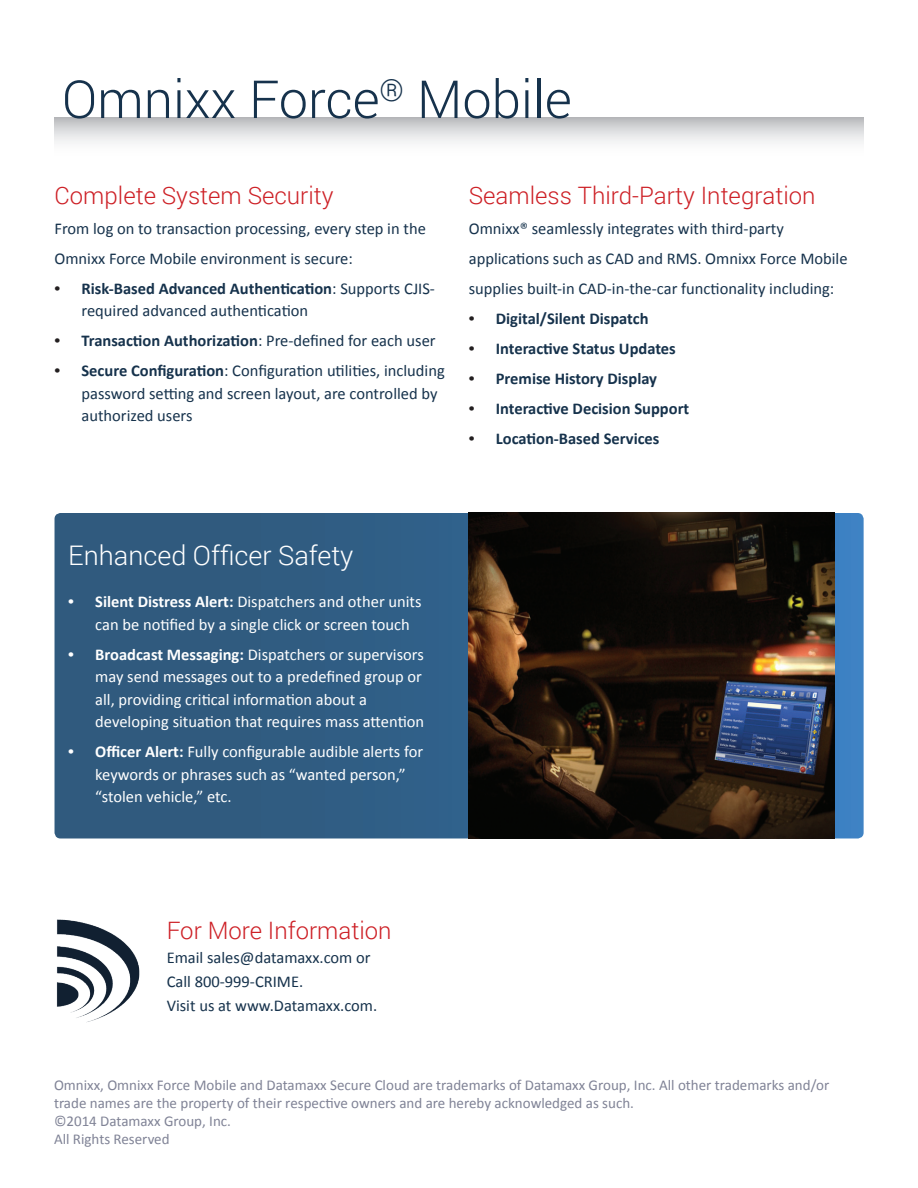
<style>
.page{position:relative;width:918px;height:1188px;background:#fff}
.page>*{position:absolute;margin:0;border:0;box-sizing:border-box;transform-origin:0 0}
.t1{font:300 52.5px "Roboto";color:#16324c}
.t2{font:300 27px "Roboto";color:#fff}
.t3{font:300 24px "Roboto";color:#cd2026}
.t4{font:16.5px/30px "Calibri";color:#16324c}
.t5{font:16.5px/22.5px "Calibri";color:#fff}
.t6{font:700 16.5px "Calibri";color:#16324c}
.t7{font:15px/18px "Calibri";color:#808396}
.s1{font-family:"Times New Roman";font-weight:700;color:#231f20}
.s2{font-weight:700}
.s3{font-family:"Times New Roman";color:#231f20}
.s4{font-weight:400}
.s5{font-family:"Times New Roman";font-weight:700}
</style>
<div class="page">
<div style="left:54px;top:117px;width:810px;height:44px;background:linear-gradient(to bottom,#c4c5c8,#fff)"></div>
<svg style="left:55px;top:513px;width:809px;height:325px;background:#305e85"></svg>
<img style="left:469px;top:513px;width:365px;height:325px">
<img style="left:56px;top:919px;width:84px;height:104px">
<h1 class="t1" style="left:62px;top:63px;width:511px">Omnixx Force<sup>®</sup> Mobile</h1>
<h3 class="t3" style="left:55px;top:178px;width:281px">Complete System Security</h3>
<p class="t4" style="left:55px;top:213px;width:373px">From log on to transaction processing, every step in the<br>Omnixx Force Mobile environment is secure:</p>
<p class="t4" style="left:82px;top:277px;width:355px;line-height:22.5px;text-indent:-27px"><span class="s1">•</span> <span class="s2">Risk-Based Advanced Authentication</span>: Supports CJIS&shy;required advanced authentication</p>
<p class="t6" style="left:55px;top:330px;width:383px"><span class="s3">•</span> Transaction Authorization<span class="s4">: Pre-defined for each user</span></p>
<p class="t4" style="left:82px;top:359px;width:365px;line-height:22.5px;text-indent:-27px"><span class="s1">•</span> <span class="s2">Secure Configuration</span>: Configuration utilities, including password setting and screen layout, are controlled by authorized users</p>
<h3 class="t3" style="left:469px;top:178px;width:348px">Seamless Third-Party Integration</h3>
<p class="t4" style="left:469px;top:213px;width:380px">Omnixx® seamlessly integrates with third-party applications such as CAD and RMS. Omnixx Force Mobile supplies built-in CAD-in-the-car functionality including:</p>
<p class="t6" style="left:469px;top:308px;width:181px"><span class="s3">•</span> Digital/Silent Dispatch</p>
<p class="t6" style="left:469px;top:338px;width:208px"><span class="s3">•</span> Interactive Status Updates</p>
<p class="t6" style="left:469px;top:368px;width:190px"><span class="s3">•</span> Premise History Display</p>
<p class="t6" style="left:469px;top:398px;width:222px"><span class="s3">•</span> Interactive Decision Support</p>
<p class="t6" style="left:469px;top:428px;width:192px"><span class="s3">•</span> Location-Based Services</p>
<h2 class="t2" style="left:68px;top:537px;width:287px">Enhanced Officer Safety</h2>
<p class="t5" style="left:95px;top:591px;width:328px;text-indent:-27px"><span class="s5">•</span> <span class="s2">Silent Distress Alert:</span> Dispatchers and other units can be notified by a single click or screen touch</p>
<p class="t5" style="left:95px;top:643px;width:330px;text-indent:-27px"><span class="s5">•</span> <span class="s2">Broadcast Messaging:</span> Dispatchers or supervisors may send messages out to a predefined group or all, providing critical information about a developing situation that requires mass attention</p>
<p class="t5" style="left:95px;top:741px;width:329px;text-indent:-27px"><span class="s5">•</span> <span class="s2">Officer Alert:</span> Fully configurable audible alerts for keywords or phrases such as “wanted person,” “stolen vehicle,” etc.</p>
<h3 class="t3" style="left:167px;top:914px;width:226px">For More Information</h3>
<p class="t4" style="left:167px;top:946px;width:212px;line-height:24px">Email sales@datamaxx.com or<br>Call 800-999-CRIME.<br>Visit us at www.Datamaxx.com.</p>
<p class="t7" style="left:54px;top:1076px;width:777px">Omnixx, Omnixx Force Mobile and Datamaxx Secure Cloud are trademarks of Datamaxx Group, Inc. All other trademarks and/or trade names are the property of their respective owners and are hereby acknowledged as such.<br>©2014 Datamaxx Group, Inc.<br>All Rights Reserved</p>
</div>
